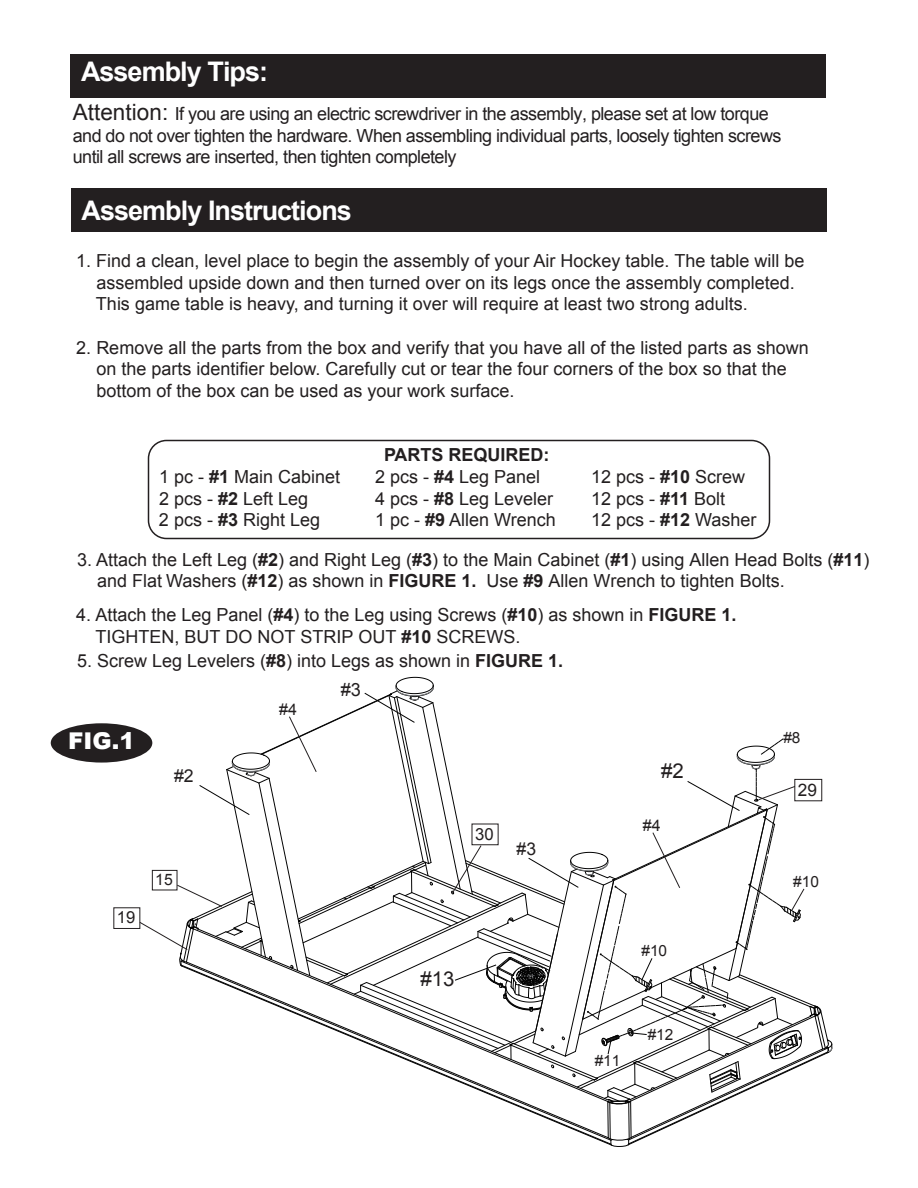
<style>
.page{position:relative;width:918px;height:1188px;background:#fff}
.page>*{position:absolute;margin:0;border:0;box-sizing:border-box;transform-origin:0 0}
.t1{font:700 27px "Arial";letter-spacing:-.035em;color:#fff}
.t2{font:900 23.1px "Arial";color:#fff}
.t3{font:20.4px "Arial";color:#231f20}
.t4{font:18.15px "Arial";color:#231f20}
.t5{font:18px/21.6px "Arial";color:#231f20}
.t6{font:18px/21.6px "Arial";letter-spacing:-.03em;color:#231f20}
.t7{font:700 18px "Arial";color:#231f20}
.t8{font:17.7px "Arial";color:#231f20}
.t9{font:17.55px "Arial";color:#231f20}
.t10{font:17.25px "Arial";color:#231f20}
.t11{font:16.65px "Arial";color:#231f20}
.t12{font:16.05px "Arial";color:#231f20}
.t13{font:15.75px "Arial";color:#231f20}
.t14{font:15.45px "Arial";color:#231f20}
.s1{font-size:22.5px}
.s2{font-weight:700}
</style>
<div class="page">
<div style="left:70px;top:54px;width:756px;height:43px;background:#231f20"></div>
<div style="left:71px;top:188px;width:756px;height:44px;background:#231f20"></div>
<div style="left:51px;top:723px;width:101px;height:40px;background:#231f20;border-radius:50%"></div>
<div style="left:114px;top:907px;width:26px;height:22px;border:1px solid #231f20"></div>
<div style="left:148px;top:440px;width:622px;height:99px;border:2px solid #231f20;border-radius:18px"></div>
<svg style="left:139px;top:677px;width:694px;height:470px"></svg>
<h1 class="t1" style="left:81px;top:53px;width:189px">Assembly Tips:</h1>
<p class="t6" style="left:73px;top:103px;width:710px"><span class="s1">Attention:</span> If you are using an electric screwdriver in the assembly, please set at low torque and do not over tighten the hardware. When assembling individual parts, loosely tighten screws until all screws are inserted, then tighten completely</p>
<h1 class="t1" style="left:82px;top:191px;width:272px">Assembly Instructions</h1>
<p class="t5" style="left:96px;top:250px;width:710px;text-indent:-20px">1. Find a clean, level place to begin the assembly of your Air Hockey table. The table will be assembled upside down and then turned over on its legs once the assembly completed.<br>This game table is heavy, and turning it over will require at least two strong adults.</p>
<p class="t5" style="left:96px;top:336px;width:714px;text-indent:-20px">2. Remove all the parts from the box and verify that you have all of the listed parts as shown on the parts identifier below. Carefully cut or tear the four corners of the box so that the bottom of the box can be used as your work surface.</p>
<p class="t7" style="left:384px;top:442px;width:167px">PARTS REQUIRED:</p>
<p class="t5" style="left:159px;top:466px;width:183px">1 pc - <span class="s2">#1</span> Main Cabinet</p>
<p class="t5" style="left:375px;top:466px;width:167px">2 pcs - <span class="s2">#4</span> Leg Panel</p>
<p class="t5" style="left:591px;top:466px;width:156px">12 pcs - <span class="s2">#10</span> Screw</p>
<p class="t5" style="left:159px;top:487px;width:151px">2 pcs - <span class="s2">#2</span> Left Leg</p>
<p class="t5" style="left:375px;top:487px;width:180px">4 pcs - <span class="s2">#8</span> Leg Leveler</p>
<p class="t5" style="left:591px;top:487px;width:136px">12 pcs - <span class="s2">#11</span> Bolt</p>
<p class="t5" style="left:159px;top:509px;width:163px">2 pcs - <span class="s2">#3</span> Right Leg</p>
<p class="t5" style="left:375px;top:509px;width:182px">1 pc - <span class="s2">#9</span> Allen Wrench</p>
<p class="t5" style="left:591px;top:509px;width:167px">12 pcs - <span class="s2">#12</span> Washer</p>
<p class="t5" style="left:97px;top:549px;width:774px;text-indent:-20px">3. Attach the Left Leg (<span class="s2">#2</span>) and Right Leg (<span class="s2">#3</span>) to the Main Cabinet (<span class="s2">#1</span>) using Allen Head Bolts (<span class="s2">#11</span>) and Flat Washers (<span class="s2">#12</span>) as shown in <span class="s2">FIGURE 1.</span> Use <span class="s2">#9</span> Allen Wrench to tighten Bolts.</p>
<p class="t5" style="left:95px;top:604px;width:643px;text-indent:-19px">4. Attach the Leg Panel (<span class="s2">#4</span>) to the Leg using Screws (<span class="s2">#10</span>) as shown in <span class="s2">FIGURE 1.<br></span>TIGHTEN, BUT DO NOT STRIP OUT <span class="s2">#10</span> SCREWS.</p>
<p class="t5" style="left:77px;top:650px;width:488px">5. Screw Leg Levelers (<span class="s2">#8</span>) into Legs as shown in <span class="s2">FIGURE 1.</span></p>
<p class="t12" style="left:279px;top:699px;width:19px">#4</p>
<p class="t4" style="left:341px;top:677px;width:22px">#3</p>
<p class="t2" style="left:68px;top:724px;width:68px">FIG.1</p>
<p class="t14" style="left:783px;top:727px;width:19px">#8</p>
<p class="t8" style="left:174px;top:763px;width:21px">#2</p>
<p class="t3" style="left:661px;top:757px;width:24px">#2</p>
<p class="t10" style="left:798px;top:778px;width:21px">29</p>
<p class="t11" style="left:117px;top:906px;width:20px">19</p>
<p class="t13" style="left:155px;top:869px;width:19px">15</p>
<p class="t11" style="left:475px;top:822px;width:20px">30</p>
<p class="t9" style="left:517px;top:837px;width:21px">#3</p>
<p class="t3" style="left:420px;top:965px;width:36px">#13</p>
<p class="t12" style="left:643px;top:815px;width:19px">#4</p>
<p class="t14" style="left:641px;top:940px;width:27px">#10</p>
<p class="t14" style="left:595px;top:1050px;width:27px">#11</p>
<p class="t14" style="left:648px;top:1024px;width:27px">#12</p>
<p class="t14" style="left:793px;top:870px;width:27px">#10</p>
</div>
